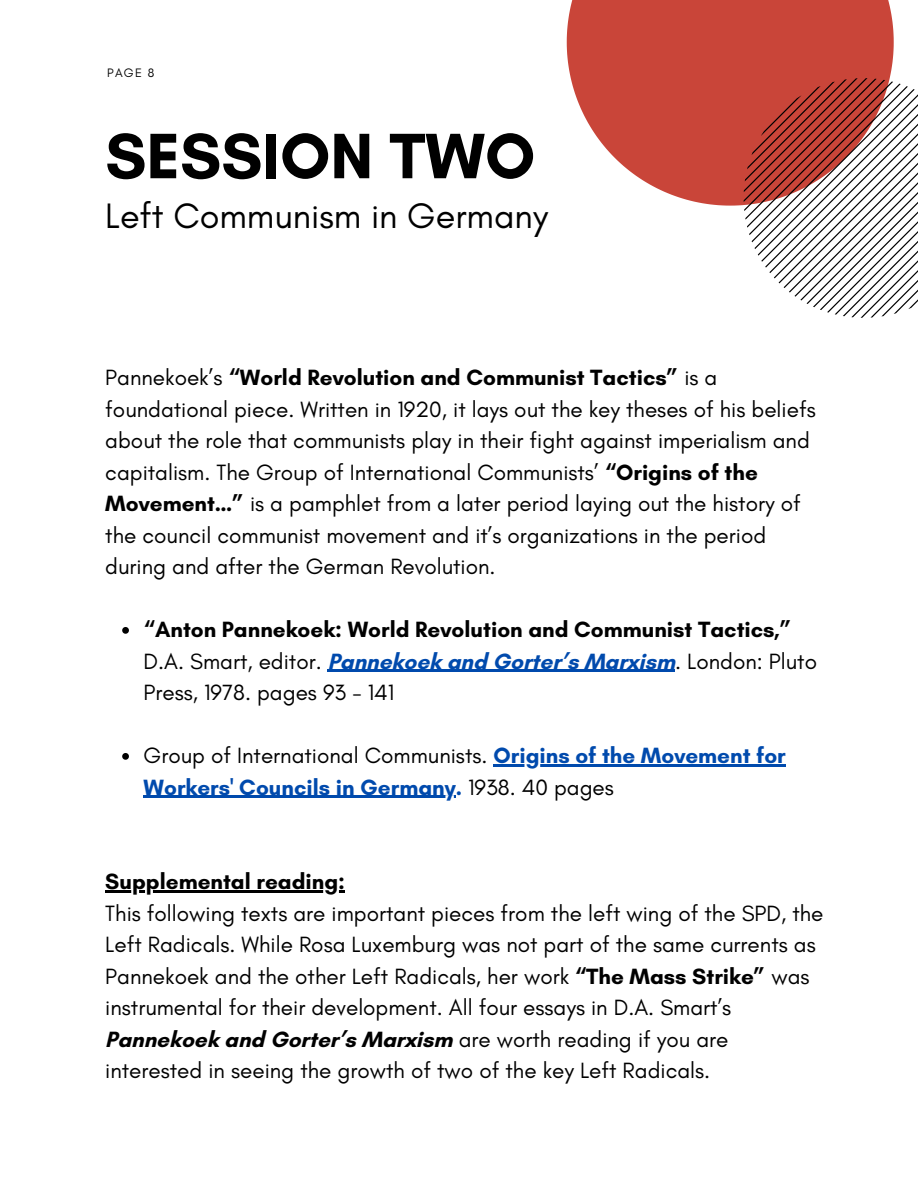
<style>
.page{position:relative;width:918px;height:1188px;background:#fff}
.page>*{position:absolute;margin:0;border:0;box-sizing:border-box;transform-origin:0 0}
.t1{font:700 65.4px "Glacial Indifference";color:#000}
.t2{font:36px "Glacial Indifference";color:#000}
.t3{font:22.5px/31.5px "Glacial Indifference";color:#000}
.t4{font:700 22.5px/31.5px "Glacial Indifference";color:#000}
.t5{font:700 22.5px/31.5px "Glacial Indifference";color:#004aad}
.t6{font:12.45px "Glacial Indifference";color:#000}
.s1{font-weight:700}
.s2{font-weight:400}
.s3{color:#004aad}
.s4{font-weight:400;color:#000}
</style>
<div class="page">
<svg style="left:567px;top:0;width:327px;height:206px;background:#cf5c52"></svg>
<svg style="left:744px;top:78px;width:174px;height:240px"></svg>
<svg style="left:122px;top:627px;width:7px;height:7px"></svg>
<hr style="left:328px;top:670px;width:347px;height:2px;background:#004aad">
<svg style="left:122px;top:753px;width:7px;height:7px"></svg>
<hr style="left:494px;top:764px;width:292px;height:2px;background:#004aad">
<hr style="left:144px;top:796px;width:312px;height:2px;background:#004aad">
<hr style="left:105px;top:890px;width:240px;height:2px;background:#000">
<p class="t6" style="left:107px;top:66px;width:49px">PAGE 8</p>
<h1 class="t1" style="left:105px;top:116px;width:432px">SESSION TWO</h1>
<h2 class="t2" style="left:105px;top:194px;width:444px">Left Communism in Germany</h2>
<p class="t3" style="left:105px;top:361px;width:712px">Pannekoek’s <span class="s1">“World Revolution and Communist Tactics”</span> is a foundational piece. Written in 1920, it lays out the key theses of his beliefs about the role that communists play in their fight against imperialism and capitalism. The Group of International Communists’ <span class="s1">“Origins of the Movement…”</span> is a pamphlet from a later period laying out the history of the council communist movement and it’s organizations in the period during and after the German Revolution.</p>
<p class="t4" style="left:144px;top:613px;width:675px">“Anton Pannekoek: World Revolution and Communist Tactics,”<br><span class="s2">D.A. Smart, editor.</span> <span class="s3">Pannekoek and Gorter’s Marxism</span><span class="s2">. London: Pluto<br>Press, 1978. pages 93 - 141</span></p>
<p class="t5" style="left:144px;top:739px;width:644px"><span class="s4">Group of International Communists.</span> Origins of the Movement for<br>Workers' Councils in Germany. <span class="s4">1938. 40 pages</span></p>
<p class="t4" style="left:105px;top:865px;width:241px">Supplemental reading:</p>
<p class="t3" style="left:105px;top:897px;width:720px">This following texts are important pieces from the left wing of the SPD, the Left Radicals. While Rosa Luxemburg was not part of the same currents as Pannekoek and the other Left Radicals, her work <span class="s1">“The Mass Strike”</span> was instrumental for their development. All four essays in D.A. Smart’s <span class="s1">Pannekoek and Gorter’s Marxism</span> are worth reading if you are interested in seeing the growth of two of the key Left Radicals.</p>
</div>
